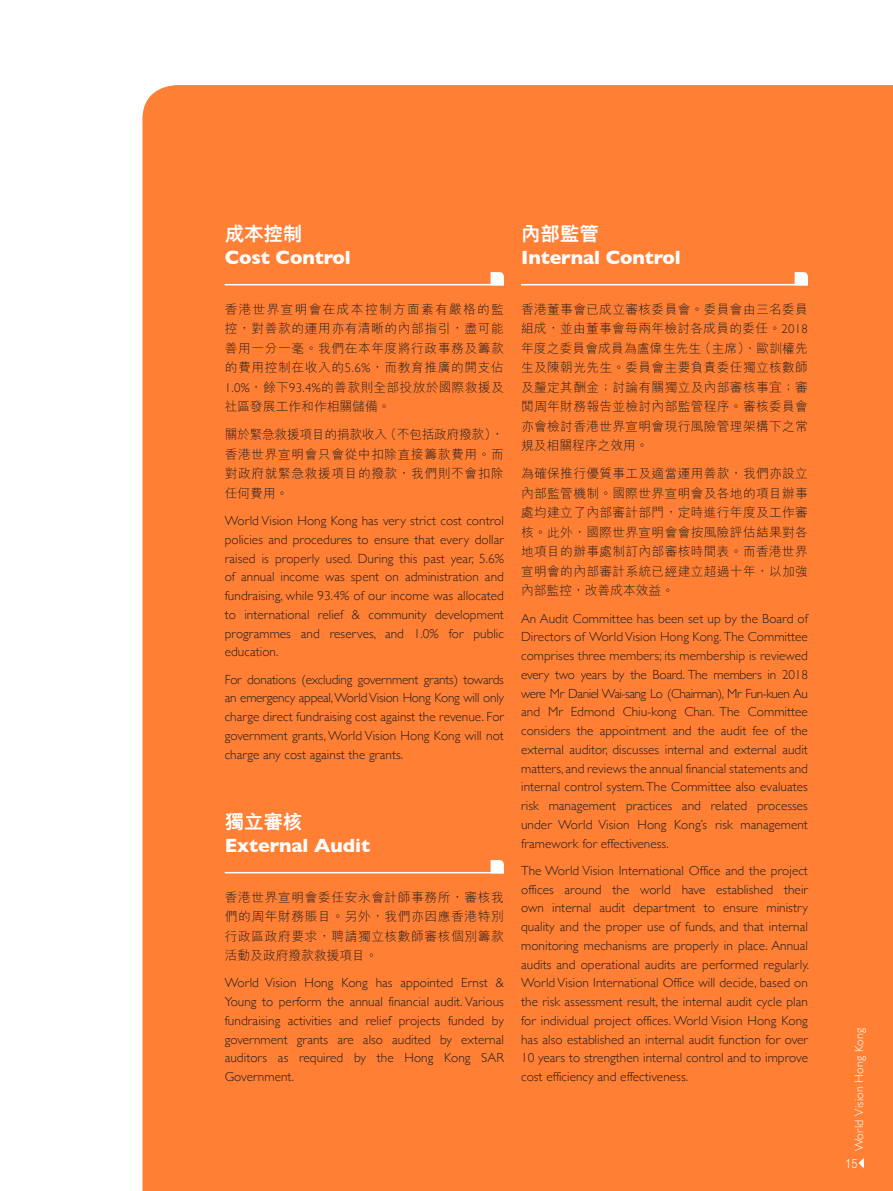
<style>
.page{position:relative;width:893px;height:1191px;background:#fff}
.page>*{position:absolute;margin:0;border:0;box-sizing:border-box;transform-origin:0 0}
.t1{font:700 19.5px "Gill Sans";letter-spacing:-.005em;color:#fff}
.t2{font:800 19.5px "M Hei HK";letter-spacing:-.005em;color:#fff}
.t3{font:300 13.2px/18.8px "Gill Sans";letter-spacing:.005em;color:#231f20;text-align:justify}
.t4{font:300 12.75px/19.5px "M Hei HK";letter-spacing:.025em;color:#231f20;text-align:justify}
.t5{font:300 12.75px "M Hei HK";color:#fff;scale:.85 1}
.t6{font:300 12px "Gill Sans";letter-spacing:.015em;color:#fff}
.s1{font-family:"Gill Sans"}
</style>
<div class="page">
<div style="left:142px;top:85px;width:751px;height:1106px;background:#ff8035"></div>
<svg style="left:491px;top:272px;width:13px;height:12px"></svg>
<svg style="left:795px;top:272px;width:13px;height:12px"></svg>
<svg style="left:491px;top:860px;width:13px;height:12px"></svg>
<hr style="left:225px;top:284px;width:279px;height:1px;background:#fff">
<hr style="left:225px;top:872px;width:279px;height:1px;background:#fff">
<hr style="left:521px;top:284px;width:287px;height:1px;background:#fff">
<svg style="left:858px;top:1157px;width:6px;height:11px"></svg>
<h1 class="t2" style="left:225px;top:224px;width:79px">成本控制</h1>
<h1 class="t1" style="left:225px;top:242px;width:128px">Cost Control</h1>
<p class="t4" style="left:225px;top:299px;width:281px">香港世界宣明會在成本控制方面素有嚴格的監控，對善款的運用亦有清晰的內部指引，盡可能善用一分一毫。我們在本年度將行政事務及籌款的費用控制在收入的<span class="s1">5.6%</span>，而教育推廣的開支佔<span class="s1">1.0%</span>，餘下<span class="s1">93.4%</span>的善款則全部投放於國際救援及社區發展工作和作相關儲備。</p>
<p class="t4" style="left:225px;top:424px;width:281px">關於緊急救援項目的捐款收入（不包括政府撥款），香港世界宣明會只會從中扣除直接籌款費用。而對政府就緊急救援項目的撥款，我們則不會扣除任何費用。</p>
<p class="t3" style="left:225px;top:511px;width:281px">World Vision Hong Kong has very strict cost control policies and procedures to ensure that every dollar raised is properly used. During this past year, 5.6% of annual income was spent on administration and fundraising, while 93.4% of our income was allocated to international relief &amp; community development programmes and reserves, and 1.0% for public education.</p>
<p class="t3" style="left:225px;top:669px;width:281px">For donations (excluding government grants) towards an emergency appeal, World Vision Hong Kong will only charge direct fundraising cost against the revenue. For government grants, World Vision Hong Kong will not charge any cost against the grants.</p>
<h1 class="t2" style="left:225px;top:812px;width:79px">獨立審核</h1>
<h1 class="t1" style="left:225px;top:830px;width:147px">External Audit</h1>
<p class="t4" style="left:225px;top:887px;width:281px">香港世界宣明會委任安永會計師事務所，審核我們的周年財務賬目。另外，我們亦因應香港特別行政區政府要求，聘請獨立核數師審核個別籌款活動及政府撥款救援項目。</p>
<p class="t3" style="left:225px;top:973px;width:281px">World Vision Hong Kong has appointed Ernst &amp; Young to perform the annual financial audit. Various fundraising activities and relief projects funded by government grants are also audited by external auditors as required by the Hong Kong SAR Government.</p>
<h1 class="t2" style="left:521px;top:224px;width:79px">內部監管</h1>
<h1 class="t1" style="left:521px;top:242px;width:161px">Internal Control</h1>
<p class="t4" style="left:521px;top:299px;width:288px">香港董事會已成立審核委員會。委員會由三名委員組成，並由董事會每兩年檢討各成員的委任。<span class="s1">2018</span>年度之委員會成員為盧偉生先生（主席）、歐訓權先生及陳朝光先生。委員會主要負責委任獨立核數師及釐定其酬金；討論有關獨立及內部審核事宜；審閱周年財務報告並檢討內部監管程序。審核委員會亦會檢討香港世界宣明會現行風險管理架構下之常規及相關程序之效用。</p>
<p class="t4" style="left:521px;top:463px;width:288px">為確保推行優質事工及適當運用善款，我們亦設立內部監管機制。國際世界宣明會及各地的項目辦事處均建立了內部審計部門，定時進行年度及工作審核。此外，國際世界宣明會會按風險評估結果對各地項目的辦事處制訂內部審核時間表。而香港世界宣明會的內部審計系統已經建立超過十年，以加強內部監控，改善成本效益。</p>
<p class="t3" style="left:521px;top:608px;width:288px">An Audit Committee has been set up by the Board of Directors of World Vision Hong Kong. The Committee comprises three members; its membership is reviewed every two years by the Board. The members in 2018 were Mr Daniel Wai-sang Lo (Chairman), Mr Fun-kuen Au and Mr Edmond Chiu-kong Chan. The Committee considers the appointment and the audit fee of the external auditor, discusses internal and external audit matters, and reviews the annual financial statements and internal control system. The Committee also evaluates risk management practices and related processes under World Vision Hong Kong’s risk management framework for effectiveness.</p>
<p class="t3" style="left:521px;top:860px;width:289px">The World Vision International Office and the project offices around the world have established their own internal audit department to ensure ministry quality and the proper use of funds, and that internal monitoring mechanisms are properly in place. Annual audits and operational audits are performed regularly.<br>World Vision International Office will decide, based on the risk assessment result, the internal audit cycle plan for individual project offices. World Vision Hong Kong has also established an internal audit function for over 10 years to strengthen internal control and to improve cost efficiency and effectiveness.</p>
<p class="t6" style="left:850px;top:1151px;width:125px;rotate:-90deg">World Vision Hong Kong</p>
<p class="t5" style="left:845px;top:1156px;width:16px">15</p>
</div>
